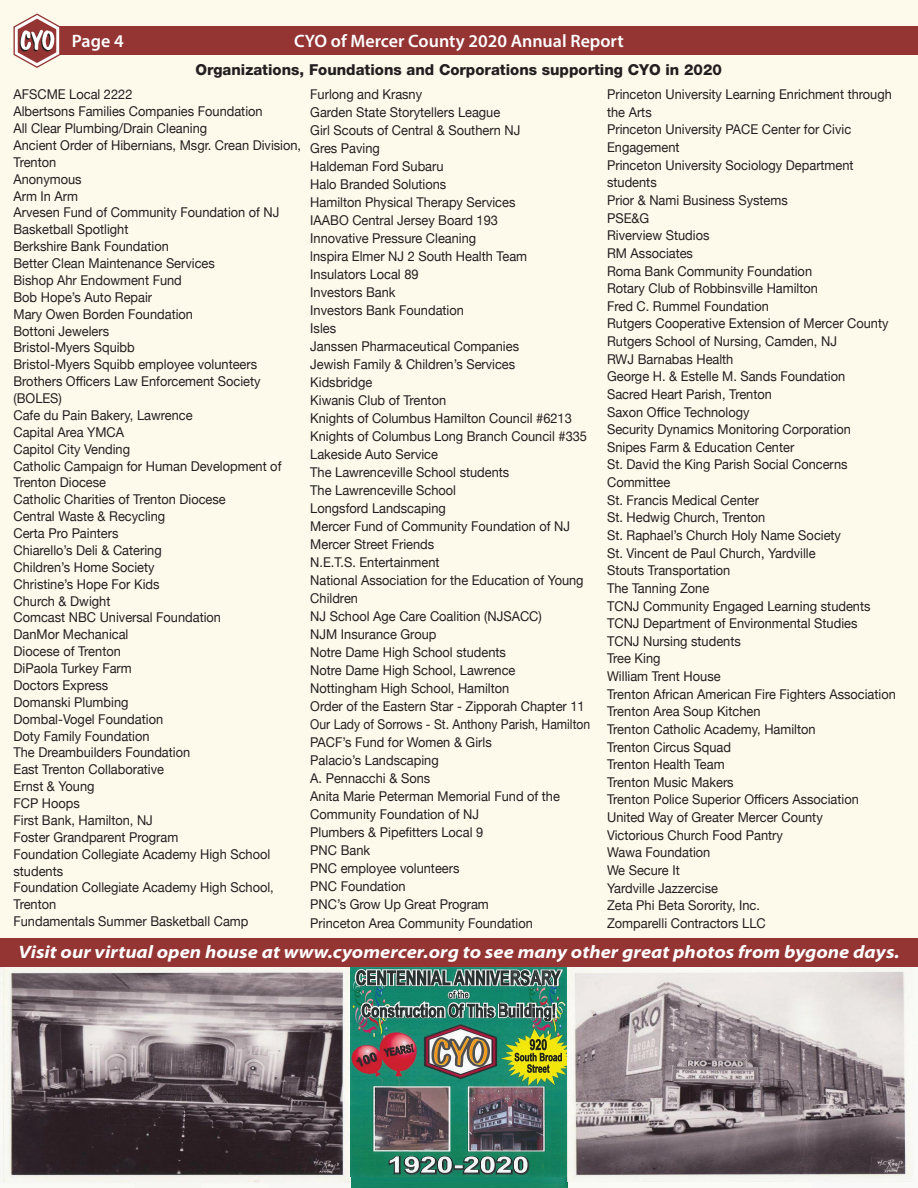
<style>
.page{position:relative;width:918px;height:1188px;background:#fff}
.page>*{position:absolute;margin:0;border:0;box-sizing:border-box;transform-origin:0 0}
.t1{font:italic 700 semi-expanded 18px "Myriad Pro";color:#fff;scale:1.05 1}
.t2{font:600 18px "Myriad Pro";color:#fff}
.t3{font:800 15.15px "Helvetica Neue";color:#231f20}
.t4{font:13.5px/16.8px "Helvetica Neue";color:#231f20;scale:.95 1}
</style>
<div class="page">
<div style="left:0;top:967px;width:918px;height:221px;background:#f9f9f5"></div>
<img style="left:351px;top:1177px;width:216px;height:11px">
<img style="left:4px;top:967px;width:347px;height:215px">
<img style="left:351px;top:967px;width:216px;height:210px">
<img style="left:356px;top:970px;width:205px;height:52px">
<img style="left:431px;top:1037px;width:59px;height:30px">
<img style="left:515px;top:1040px;width:47px;height:33px">
<img style="left:363px;top:990px;width:22px;height:13px">
<img style="left:504px;top:974px;width:21px;height:9px">
<svg style="left:501px;top:1007px;width:4px;height:8px"></svg>
<svg style="left:545px;top:975px;width:8px;height:11px"></svg>
<svg style="left:371px;top:974px;width:5px;height:8px"></svg>
<svg style="left:453px;top:1007px;width:2px;height:8px"></svg>
<svg style="left:353px;top:982px;width:8px;height:13px"></svg>
<img style="left:567px;top:967px;width:346px;height:215px">
<div style="left:0;top:0;width:918px;height:938px;background:#fdfaec"></div>
<div style="left:60px;top:27px;width:858px;height:28px;background:#943534"></div>
<svg style="left:13px;top:13px;width:48px;height:55px"></svg>
<div style="left:0;top:938px;width:918px;height:29px;background:#943534"></div>
<h1 class="t2" style="left:72px;top:29px;width:53px">Page 4</h1>
<h1 class="t2" style="left:294px;top:29px;width:331px">CYO of Mercer County 2020 Annual Report</h1>
<p class="t3" style="left:196px;top:60px;width:528px">Organizations, Foundations and Corporations supporting CYO in 2020</p>
<p class="t4" style="left:14px;top:87px;width:304px">AFSCME Local 2222<br>Albertsons Families Companies Foundation<br>All Clear Plumbing/Drain Cleaning<br>Ancient Order of Hibernians, Msgr. Crean Division,<br>Trenton<br>Anonymous<br>Arm In Arm<br>Arvesen Fund of Community Foundation of NJ<br>Basketball Spotlight<br>Berkshire Bank Foundation<br>Better Clean Maintenance Services<br>Bishop Ahr Endowment Fund<br>Bob Hope’s Auto Repair<br>Mary Owen Borden Foundation<br>Bottoni Jewelers<br>Bristol-Myers Squibb<br>Bristol-Myers Squibb employee volunteers<br>Brothers Officers Law Enforcement Society (BOLES)<br>Cafe du Pain Bakery, Lawrence<br>Capital Area YMCA<br>Capitol City Vending<br>Catholic Campaign for Human Development of<br>Trenton Diocese<br>Catholic Charities of Trenton Diocese<br>Central Waste &amp; Recycling<br>Certa Pro Painters<br>Chiarello’s Deli &amp; Catering<br>Children’s Home Society<br>Christine’s Hope For Kids<br>Church &amp; Dwight<br>Comcast NBC Universal Foundation<br>DanMor Mechanical<br>Diocese of Trenton<br>DiPaola Turkey Farm<br>Doctors Express<br>Domanski Plumbing<br>Dombal-Vogel Foundation<br>Doty Family Foundation<br>The Dreambuilders Foundation<br>East Trenton Collaborative<br>Ernst &amp; Young<br>FCP Hoops<br>First Bank, Hamilton, NJ<br>Foster Grandparent Program<br>Foundation Collegiate Academy High School students<br>Foundation Collegiate Academy High School,<br>Trenton<br>Fundamentals Summer Basketball Camp</p>
<p class="t4" style="left:310px;top:86px;width:296px;line-height:18px">Furlong and Krasny<br>Garden State Storytellers League<br>Girl Scouts of Central &amp; Southern NJ<br>Gres Paving<br>Haldeman Ford Subaru<br>Halo Branded Solutions<br>Hamilton Physical Therapy Services<br>IAABO Central Jersey Board 193<br>Innovative Pressure Cleaning<br>lnspira Elmer NJ 2 South Health Team<br>Insulators Local 89<br>Investors Bank<br>Investors Bank Foundation<br>Isles<br>Janssen Pharmaceutical Companies<br>Jewish Family &amp; Children’s Services<br>Kidsbridge<br>Kiwanis Club of Trenton<br>Knights of Columbus Hamilton Council #6213<br>Knights of Columbus Long Branch Council #335<br>Lakeside Auto Service<br>The Lawrenceville School students<br>The Lawrenceville School<br>Longsford Landscaping<br>Mercer Fund of Community Foundation of NJ<br>Mercer Street Friends<br>N.E.T.S. Entertainment<br>National Association for the Education of Young<br>Children<br>NJ School Age Care Coalition (NJSACC)<br>NJM Insurance Group<br>Notre Dame High School students<br>Notre Dame High School, Lawrence<br>Nottingham High School, Hamilton<br>Order of the Eastern Star - Zipporah Chapter 11<br>Our Lady of Sorrows - St. Anthony Parish, Hamilton<br>PACF’s Fund for Women &amp; Girls<br>Palacio’s Landscaping<br>A. Pennacchi &amp; Sons<br>Anita Marie Peterman Memorial Fund of the<br>Community Foundation of NJ<br>Plumbers &amp; Pipefitters Local 9<br>PNC Bank<br>PNC employee volunteers<br>PNC Foundation<br>PNC’s Grow Up Great Program<br>Princeton Area Community Foundation</p>
<p class="t4" style="left:607px;top:86px;width:306px;line-height:17.7px">Princeton University Learning Enrichment through the Arts<br>Princeton University PACE Center for Civic<br>Engagement<br>Princeton University Sociology Department students<br>Prior &amp; Nami Business Systems<br>PSE&amp;G<br>Riverview Studios<br>RM Associates<br>Roma Bank Community Foundation<br>Rotary Club of Robbinsville Hamilton<br>Fred C. Rummel Foundation<br>Rutgers Cooperative Extension of Mercer County<br>Rutgers School of Nursing, Camden, NJ<br>RWJ Barnabas Health<br>George H. &amp; Estelle M. Sands Foundation<br>Sacred Heart Parish, Trenton<br>Saxon Office Technology<br>Security Dynamics Monitoring Corporation<br>Snipes Farm &amp; Education Center<br>St. David the King Parish Social Concerns<br>Committee<br>St. Francis Medical Center<br>St. Hedwig Church, Trenton<br>St. Raphael’s Church Holy Name Society<br>St. Vincent de Paul Church, Yardville<br>Stouts Transportation<br>The Tanning Zone<br>TCNJ Community Engaged Learning students<br>TCNJ Department of Environmental Studies<br>TCNJ Nursing students<br>Tree King<br>William Trent House<br>Trenton African American Fire Fighters Association<br>Trenton Area Soup Kitchen<br>Trenton Catholic Academy, Hamilton<br>Trenton Circus Squad<br>Trenton Health Team<br>Trenton Music Makers<br>Trenton Police Superior Officers Association<br>United Way of Greater Mercer County<br>Victorious Church Food Pantry<br>Wawa Foundation<br>We Secure It<br>Yardville Jazzercise<br>Zeta Phi Beta Sorority, Inc.<br>Zomparelli Contractors LLC</p>
<h1 class="t1" style="left:19px;top:942px;width:840px">Visit our virtual open house at www.cyomercer.org to see many other great photos from bygone days.</h1>
</div>
